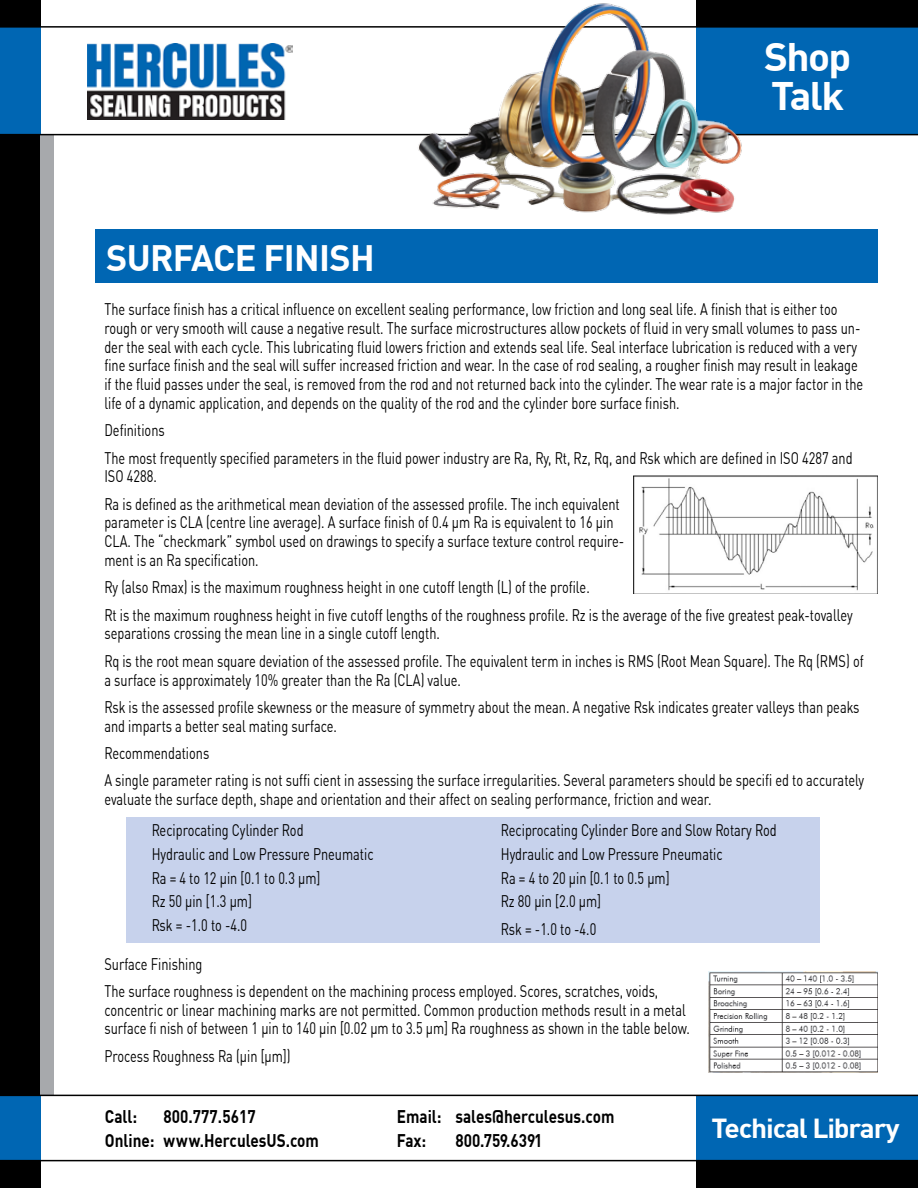
<style>
.page{position:relative;width:918px;height:1188px;background:#fff}
.page>*{position:absolute;margin:0;border:0;box-sizing:border-box;transform-origin:0 0}
.t1{font:700 39px/39px "DIN Offc";letter-spacing:-.04em;color:#fff;scale:1.04 1}
.t2{font:700 36px "DIN Offc";letter-spacing:-.02em;color:#fff}
.t3{font:700 27px "DIN Offc";letter-spacing:-.04em;color:#fff;scale:1.04 1}
.t4{font:700 18px/23.4px "DIN Offc";color:#000;text-align:center;scale:.85 1}
.t5{font:16.5px/18.8px "DIN Offc";color:#000;scale:.77 1}
</style>
<div class="page">
<div style="left:126px;top:817px;width:694px;height:125px;background:#c7d2ec"></div>
<div style="left:697px;top:0;width:221px;height:135px;background:#000"></div>
<div style="left:697px;top:27px;width:221px;height:108px;background:#0066b3"></div>
<div style="left:697px;top:1161px;width:221px;height:27px;background:#000"></div>
<div style="left:697px;top:1095px;width:221px;height:66px;background:#0066b3"></div>
<div style="left:0;top:0;width:40px;height:1188px;background:#000"></div>
<div style="left:0;top:27px;width:40px;height:108px;background:#0066b3"></div>
<div style="left:0;top:1096px;width:40px;height:64px;background:#0066b3"></div>
<div style="left:40px;top:134px;width:14px;height:962px;background:#a7a9ac"></div>
<div style="left:95px;top:230px;width:783px;height:53px;background:#0066b3"></div>
<hr style="left:0;top:134px;width:918px;height:1px;background:#000">
<hr style="left:0;top:26px;width:918px;height:2px;background:#000">
<img style="left:407px;top:0;width:354px;height:215px">
<hr style="left:0;top:1160px;width:918px;height:1px;background:#000">
<hr style="left:0;top:1095px;width:918px;height:1px;background:#000">
<img style="left:634px;top:475px;width:244px;height:119px">
<img style="left:708px;top:971px;width:170px;height:101px">
<img style="left:88px;top:44px;width:204px;height:76px">
<h2 class="t2" style="left:106px;top:234px;width:270px">SURFACE FINISH</h2>
<h1 class="t1" style="left:764px;top:37px;width:85px">Shop<br>Talk</h1>
<p class="t5" style="left:104px;top:300px;width:987px">The surface finish has a critical influence on excellent sealing performance, low friction and long seal life. A finish that is either too rough or very smooth will cause a negative result. The surface microstructures allow pockets of fluid in very small volumes to pass un&shy;der the seal with each cycle. This lubricating fluid lowers friction and extends seal life. Seal interface lubrication is reduced with a very fine surface finish and the seal will suffer increased friction and wear. In the case of rod sealing, a rougher finish may result in leakage if the fluid passes under the seal, is removed from the rod and not returned back into the cylinder. The wear rate is a major factor in the life of a dynamic application, and depends on the quality of the rod and the cylinder bore surface finish.</p>
<p class="t5" style="left:104px;top:417px;width:973px;line-height:27.5px">Definitions<br>The most frequently specified parameters in the fluid power industry are Ra, Ry, Rt, Rz, Rq, and Rsk which are defined in ISO 4287 and</p>
<p class="t5" style="left:104px;top:463px;width:671px;line-height:27.5px">ISO 4288.<br>Ra is defined as the arithmetical mean deviation of the assessed profile. The inch equivalent</p>
<p class="t5" style="left:104px;top:513px;width:677px">parameter is CLA (centre line average). A surface finish of 0.4 μm Ra is equivalent to 16 μin<br>CLA. The “checkmark” symbol used on drawings to specify a surface texture control require&shy;ment is an Ra specification.</p>
<p class="t5" style="left:104px;top:574px;width:973px;line-height:27.5px">Ry (also Rmax) is the maximum roughness height in one cutoff length (L) of the profile.<br>Rt is the maximum roughness height in five cutoff lengths of the roughness profile. Rz is the average of the five greatest peak-tovalley</p>
<p class="t5" style="left:104px;top:620px;width:988px;line-height:27.5px">separations crossing the mean line in a single cutoff length.<br>Rq is the root mean square deviation of the assessed profile. The equivalent term in inches is RMS (Root Mean Square). The Rq (RMS) of</p>
<p class="t5" style="left:104px;top:666px;width:982px;line-height:27.5px">a surface is approximately 10% greater than the Ra (CLA) value.<br>Rsk is the assessed profile skewness or the measure of symmetry about the mean. A negative Rsk indicates greater valleys than peaks</p>
<p class="t5" style="left:104px;top:712px;width:988px;line-height:27.5px">and imparts a better seal mating surface.<br>Recommendations<br>A single parameter rating is not suffi cient in assessing the surface irregularities. Several parameters should be specifi ed to accurately</p>
<p class="t5" style="left:104px;top:790px;width:790px">evaluate the surface depth, shape and orientation and their affect on sealing performance, friction and wear.</p>
<p class="t5" style="left:152px;top:819px;width:290px;line-height:23.7px">Reciprocating Cylinder Rod<br>Hydraulic and Low Pressure Pneumatic<br>Ra = 4 to 12 μin [0.1 to 0.3 μm]<br>Rz 50 μin [1.3 μm]<br>Rsk = -1.0 to -4.0</p>
<p class="t5" style="left:501px;top:819px;width:360px;line-height:23.7px">Reciprocating Cylinder Bore and Slow Rotary Rod<br>Hydraulic and Low Pressure Pneumatic<br>Ra = 4 to 20 μin [0.1 to 0.5 μm]<br>Rz 80 μin [2.0 μm]</p>
<p class="t5" style="left:501px;top:919px;width:126px">Rsk = -1.0 to -4.0</p>
<p class="t5" style="left:104px;top:950px;width:721px;line-height:27.5px">Surface Finishing<br>The surface roughness is dependent on the machining process employed. Scores, scratches, voids,</p>
<p class="t5" style="left:104px;top:1000px;width:762px">concentric or linear machining marks are not permitted. Common production methods result in a metal surface fi nish of between 1 μin to 140 μin [0.02 μm to 3.5 μm] Ra roughness as shown in the table below.</p>
<p class="t5" style="left:104px;top:1047px;width:243px">Process Roughness Ra (μin [μm])</p>
<p class="t4" style="left:105px;top:1105px;width:40px">Call:</p>
<p class="t4" style="left:105px;top:1105px;width:253px">800.777.5617<br>Online: www.HerculesUS.com</p>
<p class="t4" style="left:397px;top:1105px;width:257px;text-align:left">Email: sales@herculesus.com<br>Fax:</p>
<p class="t4" style="left:455px;top:1128px;width:104px">800.759.6391</p>
<h3 class="t3" style="left:711px;top:1111px;width:182px">Techical Library</h3>
</div>
